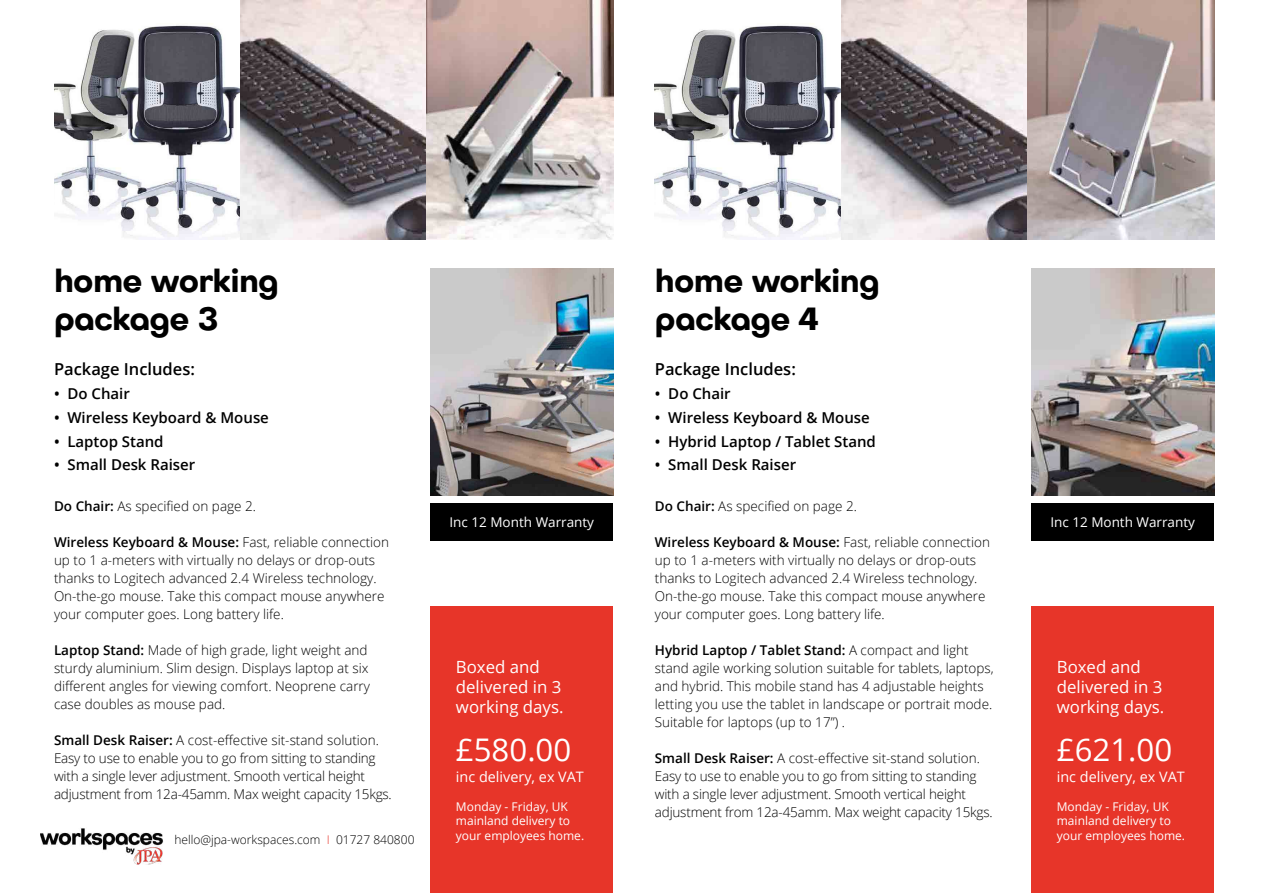
<style>
.page{position:relative;width:1263px;height:893px;background:#fff}
.page>*{position:absolute;margin:0;border:0;box-sizing:border-box;transform-origin:0 0}
.t1{font:700 31.5px/37.8px "Octarine";letter-spacing:-.02em;color:#000}
.t2{font:31.2px "Open Sans";color:#fff}
.t3{font:16.8px/20.1px "Open Sans";color:#fff}
.t4{font:600 16.5px "Open Sans";color:#000}
.t5{font:600 15px "Open Sans";color:#000}
.t6{font:14.4px "Open Sans";color:#fff}
.t7{font:300 13.5px/18px "Open Sans";color:#000}
.t8{font:13.5px "Open Sans";color:#fff}
.t9{font:12px/14.4px "Open Sans";color:#fff}
.t10{font:300 12px "Open Sans";color:#000}
.s1{font-weight:600}
.s2{color:#e73529}
</style>
<div class="page">
<img style="left:54px;top:0;width:559px;height:239px">
<img style="left:40px;top:828px;width:123px;height:36px">
<img style="left:430px;top:269px;width:183px;height:226px">
<img style="left:1031px;top:269px;width:183px;height:226px">
<div style="left:430px;top:607px;width:183px;height:286px;background:#e73529"></div>
<div style="left:1031px;top:607px;width:183px;height:286px;background:#e73529"></div>
<div style="left:1031px;top:503px;width:183px;height:38px;background:#000"></div>
<div style="left:430px;top:503px;width:183px;height:38px;background:#000"></div>
<img style="left:655px;top:0;width:559px;height:239px">
<h1 class="t1" style="left:54px;top:261px;width:226px">home working package 3</h1>
<p class="t4" style="left:54px;top:358px;width:142px">Package Includes:</p>
<p class="t5" style="left:54px;top:383px;width:77px">• Do Chair</p>
<p class="t5" style="left:54px;top:407px;width:216px">• Wireless Keyboard &amp; Mouse</p>
<p class="t5" style="left:54px;top:431px;width:111px">• Laptop Stand</p>
<p class="t5" style="left:54px;top:455px;width:143px">• Small Desk Raiser</p>
<p class="t7" style="left:54px;top:496px;width:204px"><span class="s1">Do Chair:</span> As specified on page 2.</p>
<p class="t7" style="left:54px;top:532px;width:337px"><span class="s1">Wireless Keyboard &amp; Mouse:</span> Fast, reliable connection up to 1 a-meters with virtually no delays or drop-outs thanks to Logitech advanced 2.4 Wireless technology.<br>On-the-go mouse. Take this compact mouse anywhere your computer goes. Long battery life.</p>
<p class="t7" style="left:54px;top:640px;width:318px"><span class="s1">Laptop Stand:</span> Made of high grade, light weight and sturdy aluminium. Slim design. Displays laptop at six different angles for viewing comfort. Neoprene carry case doubles as mouse pad.</p>
<p class="t7" style="left:54px;top:730px;width:339px"><span class="s1">Small Desk Raiser:</span> A cost-effective sit-stand solution.<br>Easy to use to enable you to go from sitting to standing with a single lever adjustment. Smooth vertical height adjustment from 12a-45amm. Max weight capacity 15kgs.</p>
<p class="t10" style="left:174px;top:831px;width:242px">hello@jpa-workspaces.com <span class="s2">I</span> 01727 840800</p>
<h1 class="t1" style="left:655px;top:261px;width:226px">home working package 4</h1>
<p class="t4" style="left:655px;top:358px;width:142px">Package Includes:</p>
<p class="t5" style="left:655px;top:383px;width:77px">• Do Chair</p>
<p class="t5" style="left:655px;top:407px;width:216px">• Wireless Keyboard &amp; Mouse</p>
<p class="t5" style="left:655px;top:431px;width:223px">• Hybrid Laptop / Tablet Stand</p>
<p class="t5" style="left:655px;top:455px;width:143px">• Small Desk Raiser</p>
<p class="t7" style="left:655px;top:496px;width:204px"><span class="s1">Do Chair:</span> As specified on page 2.</p>
<p class="t7" style="left:655px;top:532px;width:337px"><span class="s1">Wireless Keyboard &amp; Mouse:</span> Fast, reliable connection up to 1 a-meters with virtually no delays or drop-outs thanks to Logitech advanced 2.4 Wireless technology.<br>On-the-go mouse. Take this compact mouse anywhere your computer goes. Long battery life.</p>
<p class="t7" style="left:655px;top:640px;width:340px"><span class="s1">Hybrid Laptop / Tablet Stand:</span> A compact and light stand agile working solution suitable for tablets, laptops, and hybrid. This mobile stand has 4 adjustable heights letting you use the tablet in landscape or portrait mode.<br>Suitable for laptops (up to 17”) .</p>
<p class="t7" style="left:655px;top:748px;width:339px"><span class="s1">Small Desk Raiser:</span> A cost-effective sit-stand solution.<br>Easy to use to enable you to go from sitting to standing with a single lever adjustment. Smooth vertical height adjustment from 12a-45amm. Max weight capacity 15kgs.</p>
<p class="t8" style="left:449px;top:513px;width:146px">Inc 12 Month Warranty</p>
<p class="t8" style="left:1050px;top:513px;width:146px">Inc 12 Month Warranty</p>
<p class="t3" style="left:456px;top:656px;width:109px">Boxed and delivered in 3 working days.</p>
<h2 class="t2" style="left:456px;top:728px;width:117px">£580.00</h2>
<p class="t6" style="left:456px;top:767px;width:129px">inc delivery, ex VAT</p>
<p class="t9" style="left:456px;top:799px;width:130px">Monday - Friday, UK mainland delivery to your employees home.</p>
<p class="t3" style="left:1057px;top:656px;width:109px">Boxed and delivered in 3 working days.</p>
<h2 class="t2" style="left:1057px;top:728px;width:117px">£621.00</h2>
<p class="t6" style="left:1057px;top:767px;width:129px">inc delivery, ex VAT</p>
<p class="t9" style="left:1057px;top:799px;width:130px">Monday - Friday, UK mainland delivery to your employees home.</p>
</div>
